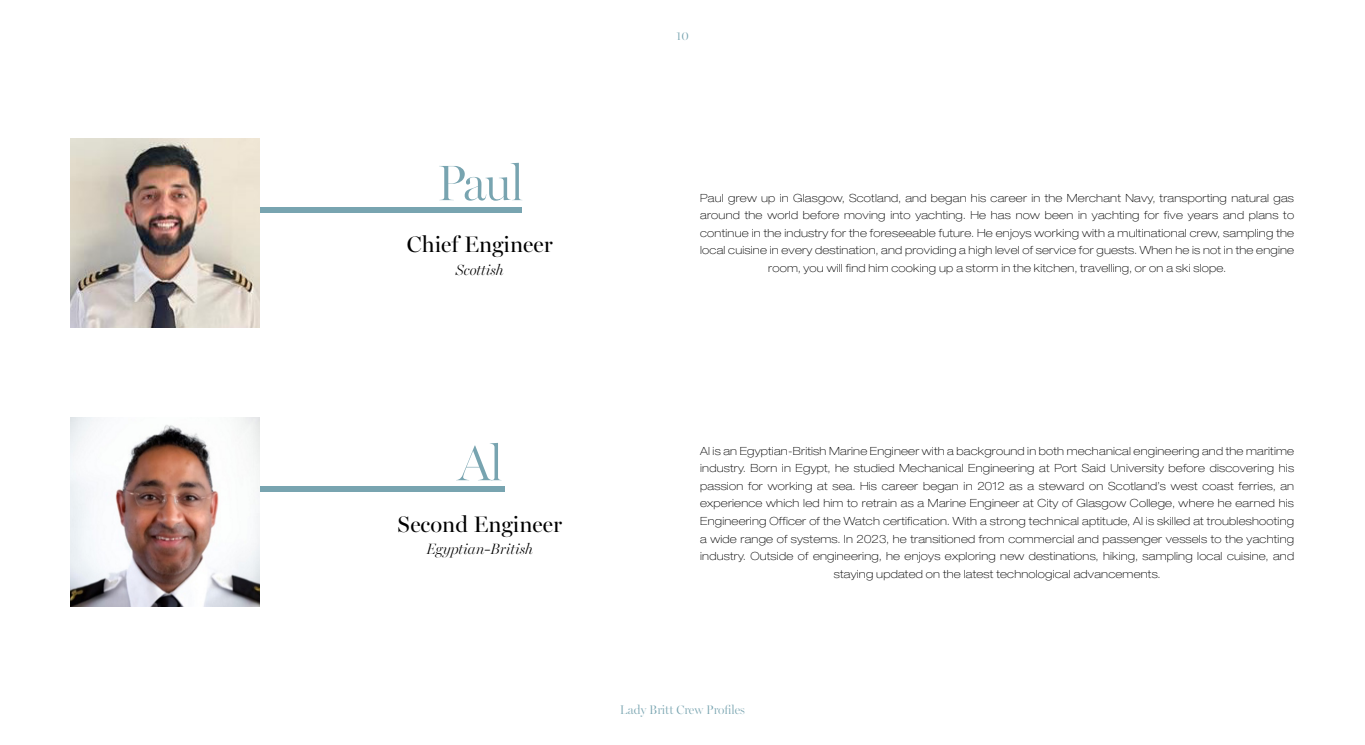
<style>
.page{position:relative;width:1365px;height:745px;background:#fff}
.page>*{position:absolute;margin:0;border:0;box-sizing:border-box;transform-origin:0 0}
.t1{font:300 50px "Miller Banner";letter-spacing:-.03em;color:#78a4b0}
.t2{font:22.5px "Miller Banner";color:#000}
.t3{font:italic 300 15px "Miller Banner";color:#000}
.t4{font:300 12.5px "Miller Banner";color:#78a4b0}
.t5{font:100 expanded 11.25px/17.5px "Helvetica Neue LT Std";letter-spacing:.02em;color:#000;text-align:center}
</style>
<div class="page">
<img style="left:71px;top:138px;width:189px;height:189px">
<img style="left:71px;top:417px;width:189px;height:189px">
<div style="left:260px;top:207px;width:262px;height:5px;background:#78a4b0"></div>
<div style="left:260px;top:486px;width:244px;height:5px;background:#78a4b0"></div>
<h1 class="t1" style="left:436px;top:153px;width:89px">Paul</h1>
<h2 class="t2" style="left:407px;top:231px;width:147px">Chief Engineer</h2>
<h3 class="t3" style="left:455px;top:261px;width:50px">Scottish</h3>
<p class="t4" style="left:676px;top:28px;width:14px">10</p>
<p class="t5" style="left:700px;top:189px;width:595px">Paul grew up in Glasgow, Scotland, and began his career in the Merchant Navy, transporting natural gas around the world before moving into yachting. He has now been in yachting for five years and plans to continue in the industry for the foreseeable future. He enjoys working with a multinational crew, sampling the local cuisine in every destination, and providing a high level of service for guests. When he is not in the engine room, you will find him cooking up a storm in the kitchen, travelling, or on a ski slope.</p>
<h1 class="t1" style="left:457px;top:433px;width:47px">Al</h1>
<h2 class="t2" style="left:397px;top:510px;width:166px">Second Engineer</h2>
<h3 class="t3" style="left:426px;top:540px;width:108px">Egyptian-British</h3>
<p class="t5" style="left:700px;top:442px;width:595px">Al is an Egyptian-British Marine Engineer with a background in both mechanical engineering and the maritime industry. Born in Egypt, he studied Mechanical Engineering at Port Said University before discovering his passion for working at sea. His career began in 2012 as a steward on Scotland’s west coast ferries, an experience which led him to retrain as a Marine Engineer at City of Glasgow College, where he earned his Engineering Officer of the Watch certification. With a strong technical aptitude, Al is skilled at troubleshooting a wide range of systems. In 2023, he transitioned from commercial and passenger vessels to the yachting industry. Outside of engineering, he enjoys exploring new destinations, hiking, sampling local cuisine, and staying updated on the latest technological advancements.</p>
<p class="t4" style="left:620px;top:702px;width:127px">Lady Britt Crew Profiles</p>
</div>
